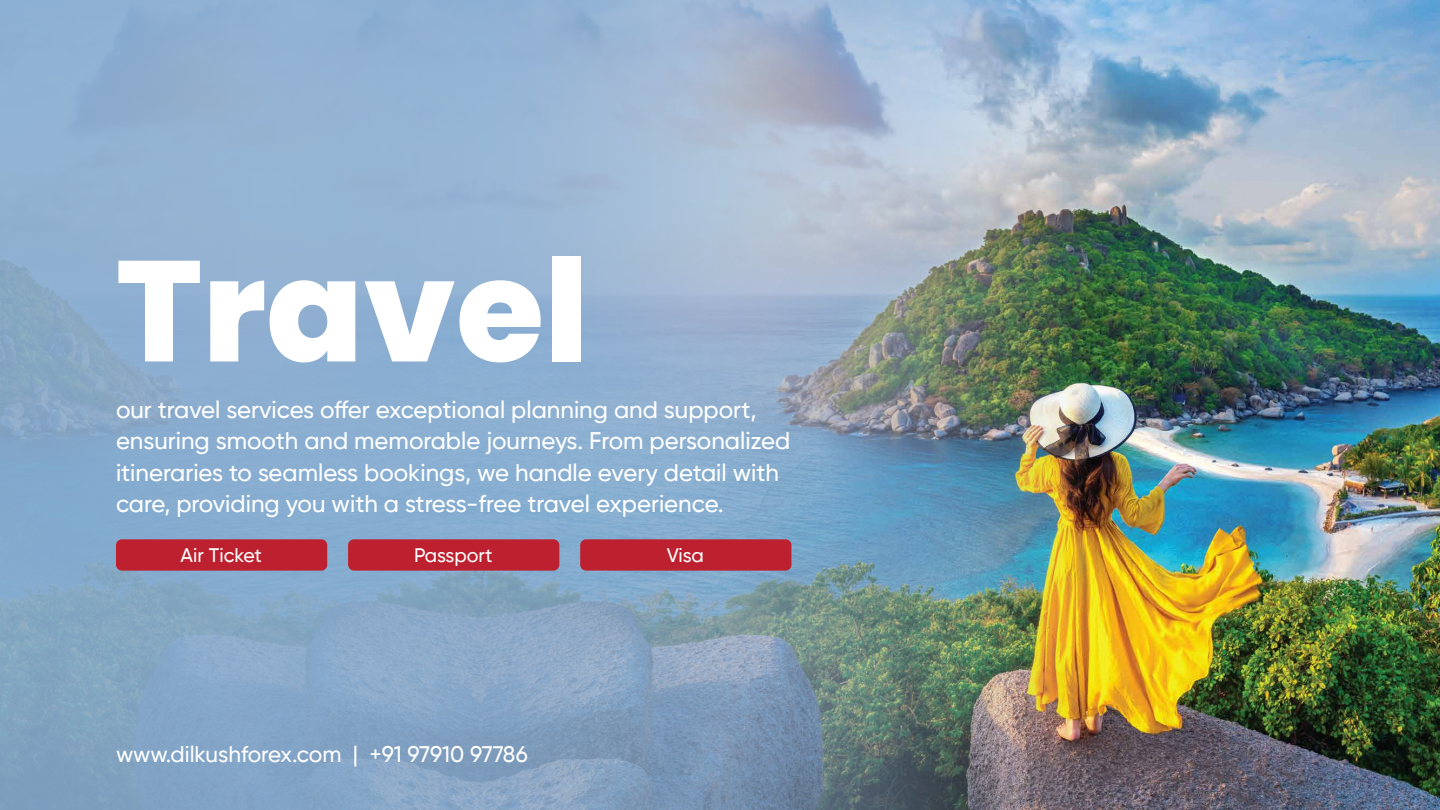
<style>
.page{position:relative;width:1440px;height:810px;background:#fff}
.page>*{position:absolute;margin:0;border:0;box-sizing:border-box;transform-origin:0 0}
.t1{font:800 142.88px "Poppins";color:#fff}
.t2{font:500 24px/31.5px "Gilroy";color:#fff}
.t3{font:500 22.5px "Gilroy";color:#fff}
.t4{font:500 19.58px "Gilroy";color:#fff}
</style>
<div class="page">
<img style="left:1137px;top:0;width:303px;height:810px">
<img style="left:0;top:0;width:1137px;height:810px">
<div style="left:116px;top:539px;width:211px;height:32px;background:#bd202e;border-radius:6px"></div>
<div style="left:348px;top:539px;width:211px;height:32px;background:#bd202e;border-radius:6px"></div>
<div style="left:580px;top:539px;width:211px;height:32px;background:#bd202e;border-radius:6px"></div>
<h1 class="t1" style="left:116px;top:229px;width:474px">Travel</h1>
<p class="t2" style="left:116px;top:393px;width:676px">our travel services offer exceptional planning and support, ensuring smooth and memorable journeys. From personalized itineraries to seamless bookings, we handle every detail with care, providing you with a stress-free travel experience.</p>
<p class="t4" style="left:181px;top:543px;width:83px">Air Ticket</p>
<p class="t4" style="left:414px;top:543px;width:80px">Passport</p>
<p class="t4" style="left:667px;top:543px;width:39px">Visa</p>
<p class="t3" style="left:116px;top:740px;width:413px">www.dilkushforex.com | +91 97910 97786</p>
</div>
